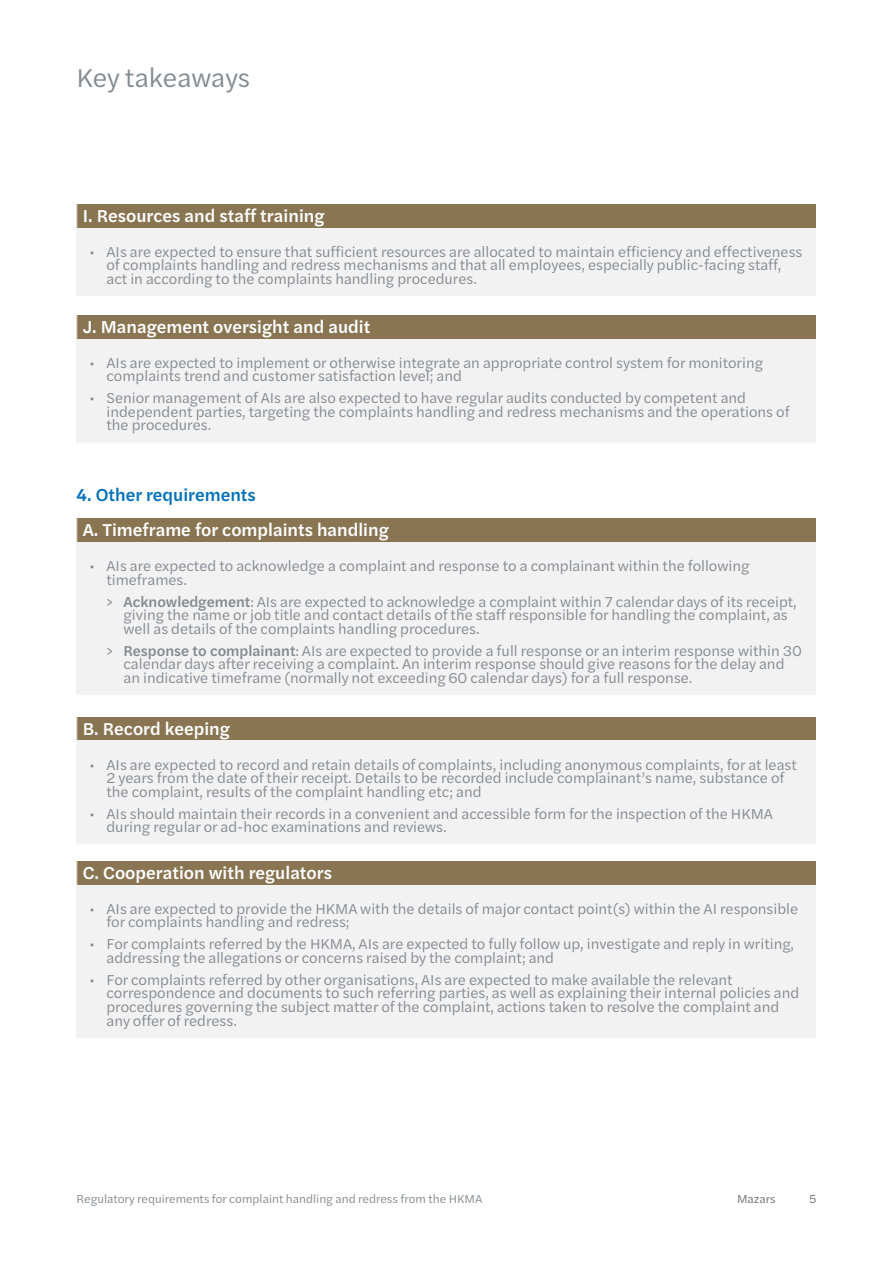
<style>
.page{position:relative;width:893px;height:1263px;background:#fff}
.page>*{position:absolute;margin:0;border:0;box-sizing:border-box;transform-origin:0 0}
.Page_subtitle{font:27px "Halyard Text";color:#828a90}
.Boxout_subtitle{font:500 18px "Halyard Text";color:#fff}
.Body_text{font:500 18px "Halyard Text";color:#0071ba}
.t1{font:15px/13.5px "Halyard Text";color:#828a90}
.Footer_text{font:12px "Halyard Text";color:#828a90}
.Footer_text-2{font:12px "Halyard Text";color:#6c7276}
.s1{font-weight:500}
</style>
<div class="page">
<div style="left:77px;top:204px;width:739px;height:24px;background:#897552"></div>
<div style="left:77px;top:228px;width:739px;height:69px;background:#f3f2f3"></div>
<hr style="left:77px;top:296px;width:739px;height:1px;background:#fff">
<svg style="left:76px;top:204px;width:1px;height:24px"></svg>
<div style="left:77px;top:315px;width:739px;height:24px;background:#897552"></div>
<div style="left:77px;top:339px;width:739px;height:104px;background:#f3f2f3"></div>
<svg style="left:76px;top:315px;width:1px;height:24px"></svg>
<div style="left:77px;top:518px;width:739px;height:24px;background:#897552"></div>
<div style="left:77px;top:542px;width:739px;height:153px;background:#f3f2f3"></div>
<svg style="left:76px;top:518px;width:1px;height:24px"></svg>
<div style="left:77px;top:717px;width:739px;height:23px;background:#897552"></div>
<div style="left:77px;top:740px;width:739px;height:105px;background:#f3f2f3"></div>
<hr style="left:77px;top:844px;width:739px;height:1px;background:#fff">
<svg style="left:76px;top:717px;width:1px;height:23px"></svg>
<div style="left:77px;top:861px;width:739px;height:24px;background:#897552"></div>
<div style="left:77px;top:885px;width:739px;height:153px;background:#f3f2f3"></div>
<svg style="left:76px;top:861px;width:1px;height:24px"></svg>
<p class="Page_subtitle" style="left:77px;top:58px;width:175px">Key takeaways</p>
<p class="Boxout_subtitle" style="left:83px;top:203px;width:243px">I. Resources and staff training</p>
<p class="t1" style="left:106px;top:244px;width:697px;text-indent:-17px">• AIs are expected to ensure that sufficient resources are allocated to maintain efficiency and effectiveness of complaints handling and redress mechanisms and that all employees, especially public-facing staff, act in according to the complaints handling procedures.</p>
<p class="Boxout_subtitle" style="left:83px;top:314px;width:289px">J. Management oversight and audit</p>
<p class="t1" style="left:106px;top:355px;width:658px;text-indent:-17px">• AIs are expected to implement or otherwise integrate an appropriate control system for monitoring complaints trend and customer satisfaction level; and</p>
<p class="t1" style="left:106px;top:391px;width:685px;text-indent:-17px">• Senior management of AIs are also expected to have regular audits conducted by competent and independent parties, targeting the complaints handling and redress mechanisms and the operations of the procedures.</p>
<p class="Body_text" style="left:77px;top:482px;width:181px">4. Other requirements</p>
<p class="Boxout_subtitle" style="left:83px;top:517px;width:308px">A. Timeframe for complaints handling</p>
<p class="t1" style="left:106px;top:558px;width:645px;text-indent:-17px">• AIs are expected to acknowledge a complaint and response to a complainant within the following timeframes.</p>
<p class="t1" style="left:123px;top:594px;width:675px;text-indent:-17px">&gt; <span class="s1">Acknowledgement</span>: AIs are expected to acknowledge a complaint within 7 calendar days of its receipt, giving the name or job title and contact details of the staff responsible for handling the complaint, as well as details of the complaints handling procedures.</p>
<p class="t1" style="left:123px;top:643px;width:680px;text-indent:-17px">&gt; <span class="s1">Response to complainant</span>: AIs are expected to provide a full response or an interim response within 30 calendar days after receiving a complaint. An interim response should give reasons for the delay and an indicative timeframe (normally not exceeding 60 calendar days) for a full response.</p>
<p class="Boxout_subtitle" style="left:83px;top:715px;width:149px">B. Record keeping</p>
<p class="t1" style="left:106px;top:757px;width:692px;text-indent:-17px">• AIs are expected to record and retain details of complaints, including anonymous complaints, for at least<br>2 years from the date of their receipt. Details to be recorded include complainant’s name, substance of the complaint, results of the complaint handling etc; and</p>
<p class="t1" style="left:106px;top:806px;width:668px;text-indent:-17px">• AIs should maintain their records in a convenient and accessible form for the inspection of the HKMA during regular or ad-hoc examinations and reviews.</p>
<p class="Boxout_subtitle" style="left:83px;top:860px;width:251px">C. Cooperation with regulators</p>
<p class="t1" style="left:106px;top:901px;width:693px;text-indent:-17px">• AIs are expected to provide the HKMA with the details of major contact point(s) within the AI responsible for complaints handling and redress;</p>
<p class="t1" style="left:106px;top:937px;width:689px;text-indent:-17px">• For complaints referred by the HKMA, AIs are expected to fully follow up, investigate and reply in writing, addressing the allegations or concerns raised by the complaint; and</p>
<p class="t1" style="left:106px;top:972px;width:694px;text-indent:-17px">• For complaints referred by other organisations, AIs are expected to make available the relevant correspondence and documents to such referring parties, as well as explaining their internal policies and procedures governing the subject matter of the complaint, actions taken to resolve the complaint and any offer of redress.</p>
<p class="Footer_text" style="left:77px;top:1190px;width:407px">Regulatory requirements for complaint handling and redress from the HKMA</p>
<p class="Footer_text-2" style="left:737px;top:1190px;width:40px">Mazars</p>
<p class="Footer_text-2" style="left:809px;top:1190px;width:9px">5</p>
</div>
